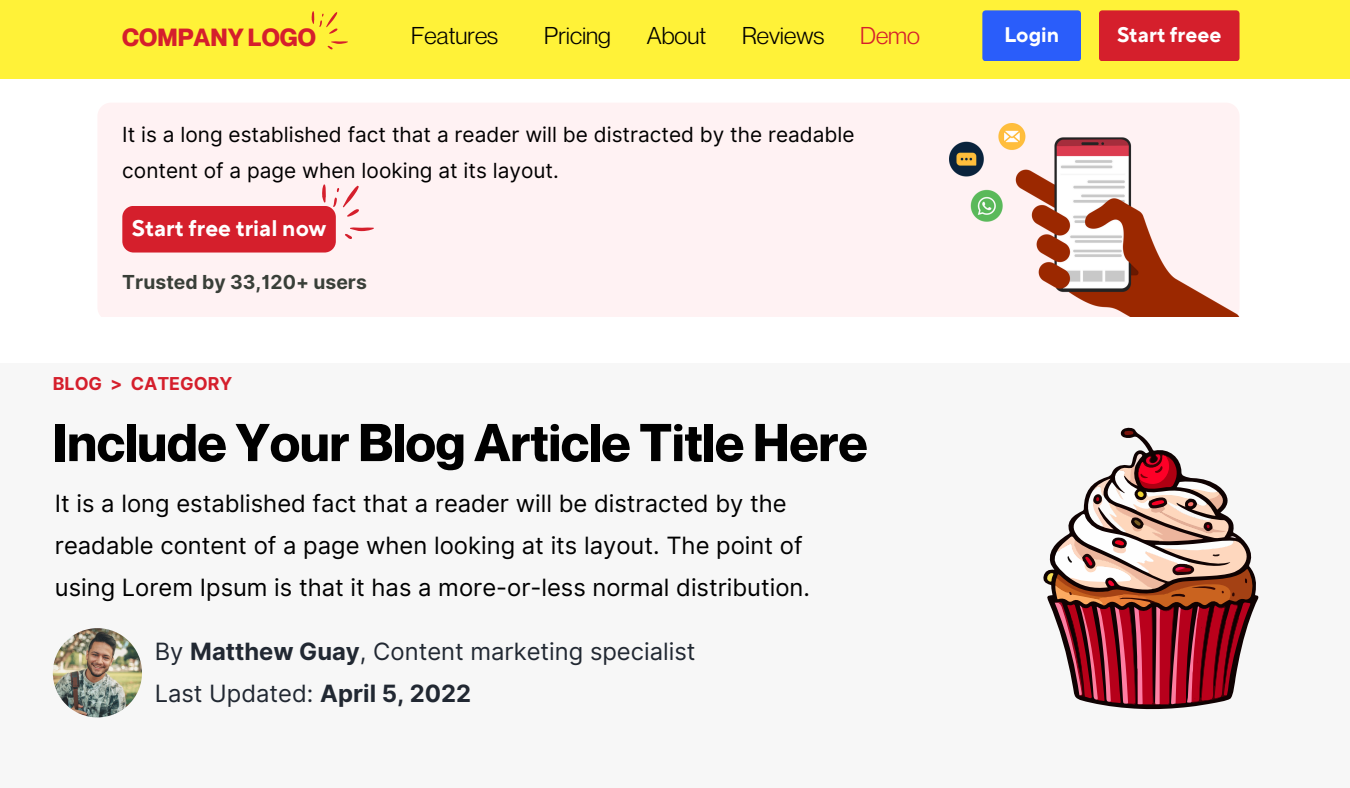
<style>
.page{position:relative;width:1350px;height:788px;background:#fff}
.page>*{position:absolute;margin:0;border:0;box-sizing:border-box;transform-origin:0 0}
.t1{font:700 51.9px "Neue Montreal";color:#000}
.t2{font:700 24.3px "Neue Montreal";color:#d51f2c}
.t3{font:23.85px/41.7px "Inter";color:#000}
.t4{font:23.85px/41.7px "Inter";color:#212832}
.t5{font:23.85px "Neue Montreal";color:#000}
.t6{font:23.85px "Neue Montreal";color:#d51f2c}
.t7{font:700 22.5px "TT Norms Pro";color:#fff}
.t8{font:700 21px "TT Norms Pro";color:#fff}
.t9{font:20.85px/36px "Inter";color:#000}
.t10{font:700 19.35px "Inter";color:#393f38}
.t11{font:700 17.85px "Inter";color:#d51f2c}
.s1{font-weight:700}
</style>
<div class="page">
<div style="left:97px;top:103px;width:1143px;height:218px;background:#fff2f3;border-radius:14px"></div>
<div style="left:0;top:347px;width:1350px;height:440px;background:#f7f7f7"></div>
<img style="left:53px;top:628px;width:89px;height:89px;border-radius:50%">
<div style="left:0;top:0;width:1350px;height:79px;background:#fff238"></div>
<div style="left:1099px;top:10px;width:141px;height:51px;background:#d51f2c"></div>
<div style="left:982px;top:10px;width:99px;height:51px;background:#2a5dfa"></div>
<div style="left:122px;top:206px;width:214px;height:46px;background:#d51f2c;border-radius:11px"></div>
<img style="left:949px;top:123px;width:291px;height:195px">
<div style="left:0;top:318px;width:1350px;height:45px;background:#fff"></div>
<svg style="left:312px;top:11px;width:36px;height:38px"></svg>
<svg style="left:1043px;top:427px;width:216px;height:282px"></svg>
<svg style="left:1124px;top:430px;width:9px;height:5px"></svg>
<svg style="left:1046px;top:453px;width:208px;height:252px"></svg>
<svg style="left:322px;top:184px;width:52px;height:55px"></svg>
<h1 class="t2" style="left:122px;top:23px;width:195px">COMPANY LOGO</h1>
<h5 class="t5" style="left:411px;top:21px;width:89px">Features</h5>
<h5 class="t5" style="left:544px;top:21px;width:68px">Pricing</h5>
<h5 class="t5" style="left:647px;top:21px;width:61px">About</h5>
<h5 class="t5" style="left:742px;top:21px;width:84px">Reviews</h5>
<h5 class="t6" style="left:860px;top:21px;width:61px">Demo</h5>
<p class="t9" style="left:122px;top:116px;width:734px">It is a long established fact that a reader will be distracted by the readable content of a page when looking at its layout.</p>
<h5 class="t7" style="left:132px;top:215px;width:196px">Start free trial now</h5>
<p class="t10" style="left:122px;top:270px;width:246px">Trusted by 33,120+ users</p>
<h3 class="t11" style="left:53px;top:373px;width:181px">BLOG &gt; CATEGORY</h3>
<h6 class="t1" style="left:53px;top:410px;width:816px">Include Your Blog Article Title Here</h6>
<h5 class="t3" style="left:55px;top:483px;width:757px">It is a long established fact that a reader will be distracted by the readable content of a page when looking at its layout. The point of using Lorem Ipsum is that it has a more-or-less normal distribution.</h5>
<p class="t4" style="left:155px;top:630px;width:542px">By <span class="s1">Matthew Guay</span>, Content marketing specialist<br>Last Updated: <span class="s1">April 5, 2022</span></p>
<h4 class="t8" style="left:1004px;top:22px;width:57px">Login</h4>
<h2 class="t8" style="left:1117px;top:22px;width:106px">Start freee</h2>
</div>
